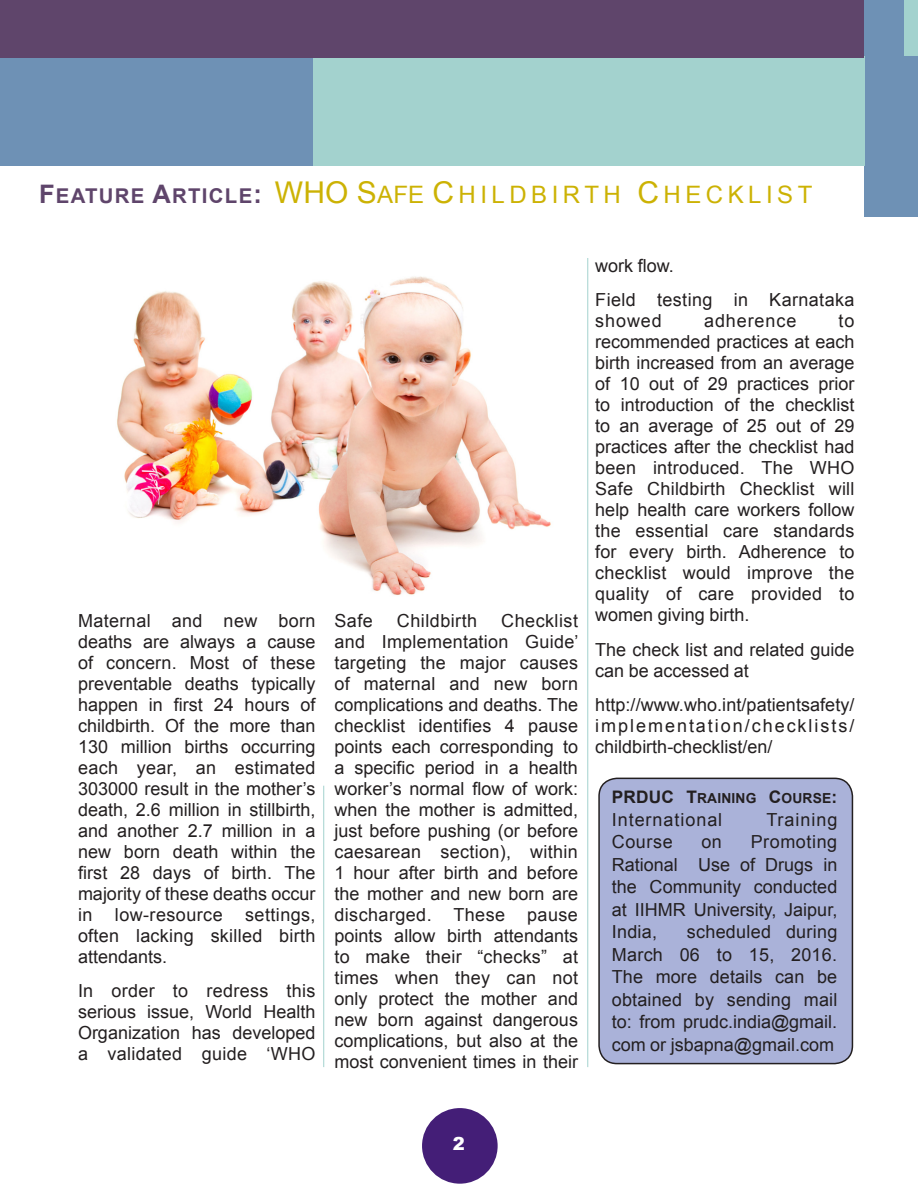
<style>
.page{position:relative;width:918px;height:1188px;background:#fff}
.page>*{position:absolute;margin:0;border:0;box-sizing:border-box;transform-origin:0 0}
.t1{font:24px "Arial MT SC800";letter-spacing:.185em;color:#ccb204}
.t2{font:18px/21px "Arial";color:#231f20;text-align:justify}
.t3{font:18px/21px "Arial";letter-spacing:.02em;color:#231f20}
.t4{font:18px "Arial";letter-spacing:.055em;color:#231f20}
.t5{font:18px "Arial";letter-spacing:.025em;color:#231f20}
.t6{font:18px "Arial";letter-spacing:.05em;color:#231f20}
.t7{font:900 18px "Arial";color:#fff}
.t8{font:17.25px "Arial Bold MT SC800";color:#231f20}
.t9{font:13.8px "Arial Bold MT SC800";letter-spacing:.015em;color:#231f20}
.s1{font-family:"Arial Bold MT SC800";font-size:25.5px;color:#5f456b}
.s2{font-family:"Arial Bold MT SC800";font-size:20.4px;color:#5f456b}
.s3{font-size:30px}
.s4{font-size:17.25px}
</style>
<div class="page">
<div style="left:422px;top:1108px;width:76px;height:76px;background:#441e77;border-radius:50%"></div>
<div style="left:864px;top:0;width:54px;height:216px;background:#6e91b5"></div>
<div style="left:311px;top:56px;width:553px;height:109px;background:#a3d2ce"></div>
<img style="left:117px;top:276px;width:434px;height:319px">
<hr style="left:323px;top:786px;width:1px;height:281px;background:#a3d2ce">
<hr style="left:587px;top:258px;width:1px;height:809px;background:#a3d2ce">
<div style="left:904px;top:0;width:14px;height:56px;background:#a3d2ce"></div>
<div style="left:0;top:55px;width:312px;height:110px;background:#6e91b5"></div>
<div style="left:0;top:0;width:864px;height:57px;background:#5f456b"></div>
<div style="left:599px;top:778px;width:253px;height:286px;background:#aab2d9;border-radius:18px"></div>
<div style="left:598px;top:778px;width:255px;height:286px;border:2px solid #231f20;border-radius:18px"></div>
<p class="t1" style="left:39px;top:179px;width:775px"><span class="s1">F</span><span class="s2">EATURE</span> <span class="s1">A</span><span class="s2">RTICLE</span><span class="s1">:</span> <span class="s3">WHO S</span>AFE <span class="s3">C</span>H ILDBIRTH <span class="s3">C</span>H ECKLIST</p>
<p class="t2" style="left:78px;top:610px;width:239px">Maternal and new born deaths are always a cause of concern. Most of these preventable deaths typically happen in first 24 hours of childbirth. Of the more than 130 million births occurring each year, an estimated 303000 result in the mother’s death, 2.6 million in stillbirth, and another 2.7 million in a new born death within the first 28 days of birth. The majority of these deaths occur in low-resource settings, often lacking skilled birth attendants.</p>
<p class="t2" style="left:78px;top:981px;width:239px">In order to redress this serious issue, World Health Organization has developed a validated guide ‘WHO</p>
<p class="t2" style="left:334px;top:611px;width:246px;text-indent:167px">Checklist and Implementation Guide’ targeting the major causes of maternal and new born complications and deaths. The checklist identifies 4 pause points each corresponding to a specific period in a health worker’s normal flow of work: when the mother is admitted, just before pushing (or before caesarean section), within 1 hour after birth and before the mother and new born are discharged. These pause points allow birth attendants to make their “checks” at times when they can not only protect the mother and new born against dangerous complications, but also at the most convenient times in their</p>
<p class="t2" style="left:334px;top:611px;width:40px">Safe</p>
<p class="t5" style="left:397px;top:609px;width:82px">Childbirth</p>
<p class="t2" style="left:595px;top:255px;width:80px">work flow.</p>
<p class="t3" style="left:595px;top:289px;width:261px">Field testing in Karnataka showed</p>
<p class="t6" style="left:704px;top:309px;width:94px">adherence</p>
<p class="t2" style="left:595px;top:310px;width:261px;text-indent:243px">to recommended practices at each birth increased from an average of 10 out of 29 practices prior to introduction of the checklist to an average of 25 out of 29 practices after the checklist had been introduced. The WHO Safe Childbirth Checklist will help health care workers follow the essential care standards for every birth. Adherence to checklist would improve the quality of care provided to women giving birth.</p>
<p class="t2" style="left:595px;top:639px;width:261px">The check list and related guide can be accessed at</p>
<p class="t2" style="left:595px;top:695px;width:261px">http://www.who.int/patientsafety/ implementation/checklists/ childbirth-checklist/en/</p>
<p class="t8" style="left:612px;top:786px;width:25px">PRDUC</p>
<p class="t9" style="left:686px;top:789px;width:153px"><span class="s4">T</span>RAINING <span class="s4">C</span>OURSE<span class="s4">:</span></p>
<p class="t4" style="left:612px;top:808px;width:112px">International</p>
<p class="t4" style="left:766px;top:808px;width:73px">Training</p>
<p class="t2" style="left:612px;top:831px;width:62px">Course</p>
<p class="t2" style="left:701px;top:831px;width:22px">on</p>
<p class="t2" style="left:612px;top:831px;width:227px;line-height:22.5px;text-indent:139px">Promoting Rational Use of Drugs in the Community conducted at IIHMR University, Jaipur, India,</p>
<p class="t2" style="left:612px;top:921px;width:227px;line-height:22.5px;text-indent:75px">scheduled during March 06 to 15, 2016.<br>The more details can be obtained by sending mail to: from prudc.india@gmail. com or jsbapna@gmail.com</p>
<p class="t7" style="left:453px;top:1130px;width:14px">2</p>
</div>
